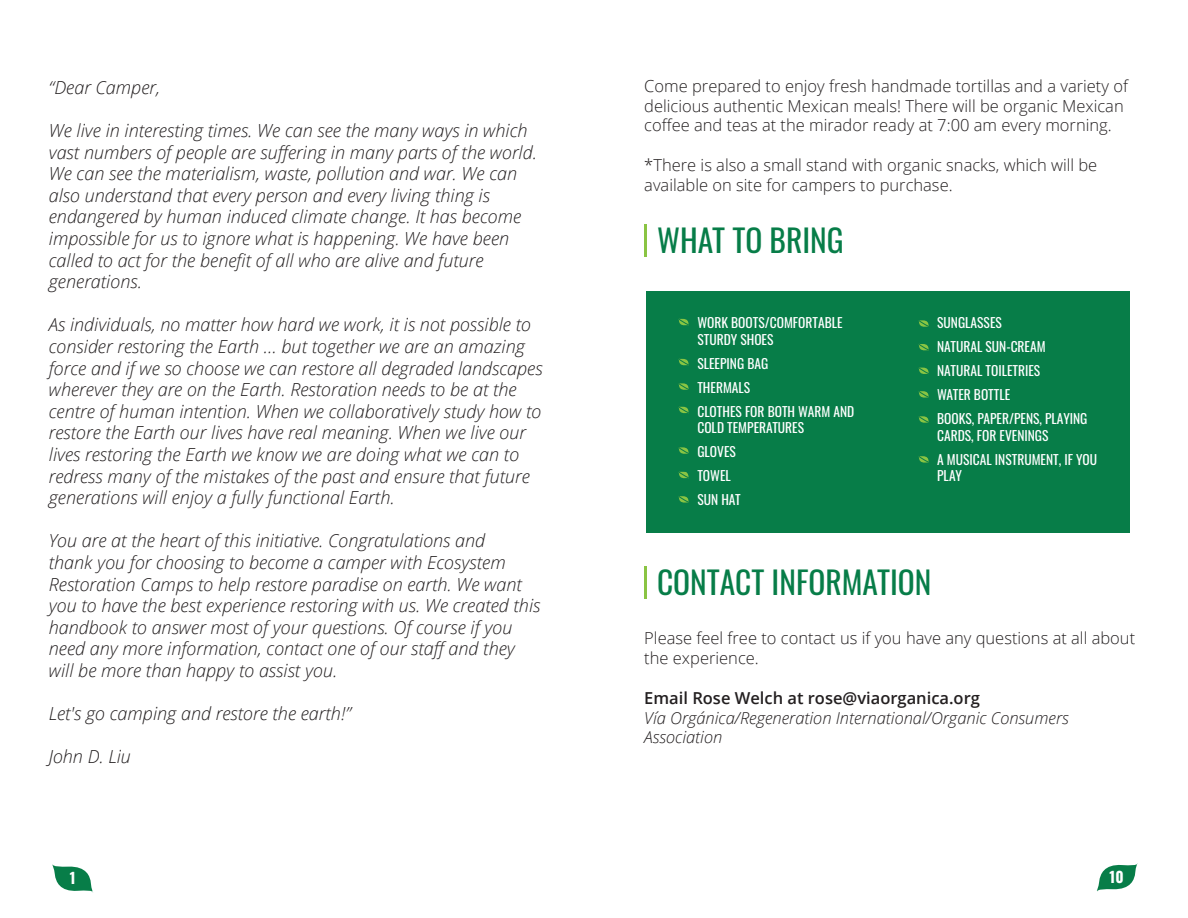
<style>
.page{position:relative;width:1188px;height:918px;background:#fff}
.page>*{position:absolute;margin:0;border:0;box-sizing:border-box;transform-origin:0 0}
.t1{font:31.5px "Oswald";color:#077d48}
.t2{font:italic 300 18px/21.6px "Open Sans";color:#231f20}
.t3{font:300 16.5px/19.8px "Open Sans";color:#231f20}
.t4{font:italic 300 16.5px/19.8px "Open Sans";color:#231f20}
.t5{font:600 16.5px "Open Sans";color:#231f20}
.t6{font:700 15px "Oswald";color:#fff}
.t7{font:13.5px/24px "Oswald";color:#fff}
</style>
<div class="page">
<div style="left:646px;top:291px;width:484px;height:241px;background:#077d48"></div>
<hr style="left:644px;top:224px;width:3px;height:32px;background:#8ac443">
<hr style="left:644px;top:567px;width:3px;height:32px;background:#8ac443">
<svg style="left:678px;top:496px;width:11px;height:7px"></svg>
<svg style="left:678px;top:471px;width:11px;height:8px"></svg>
<svg style="left:678px;top:447px;width:11px;height:7px"></svg>
<svg style="left:678px;top:406px;width:11px;height:8px"></svg>
<svg style="left:678px;top:383px;width:11px;height:7px"></svg>
<svg style="left:918px;top:343px;width:11px;height:8px"></svg>
<svg style="left:918px;top:367px;width:11px;height:7px"></svg>
<svg style="left:918px;top:391px;width:11px;height:7px"></svg>
<svg style="left:918px;top:416px;width:11px;height:7px"></svg>
<svg style="left:918px;top:456px;width:11px;height:7px"></svg>
<svg style="left:918px;top:320px;width:11px;height:7px"></svg>
<svg style="left:678px;top:358px;width:11px;height:8px"></svg>
<svg style="left:678px;top:318px;width:11px;height:8px"></svg>
<svg style="left:1096px;top:863px;width:42px;height:28px"></svg>
<svg style="left:52px;top:864px;width:41px;height:29px"></svg>
<p class="t2" style="left:49px;top:76px;width:113px">“Dear Camper,</p>
<p class="t2" style="left:49px;top:119px;width:490px">We live in interesting times. We can see the many ways in which vast numbers of people are suffering in many parts of the world.<br>We can see the materialism, waste, pollution and war. We can also understand that every person and every living thing is endangered by human induced climate change. It has become impossible for us to ignore what is happening. We have been called to act for the benefit of all who are alive and future generations.</p>
<p class="t2" style="left:49px;top:313px;width:495px">As individuals, no matter how hard we work, it is not possible to consider restoring the Earth … but together we are an amazing force and if we so choose we can restore all degraded landscapes wherever they are on the Earth. Restoration needs to be at the centre of human intention. When we collaboratively study how to restore the Earth our lives have real meaning. When we live our lives restoring the Earth we know we are doing what we can to redress many of the mistakes of the past and ensure that future generations will enjoy a fully functional Earth.</p>
<p class="t2" style="left:49px;top:529px;width:493px">You are at the heart of this initiative. Congratulations and<br>thank you for choosing to become a camper with Ecosystem Restoration Camps to help restore paradise on earth. We want you to have the best experience restoring with us. We created this handbook to answer most of your questions. Of course if you need any more information, contact one of our staff and they will be more than happy to assist you.</p>
<p class="t2" style="left:49px;top:702px;width:304px">Let's go camping and restore the earth!”</p>
<p class="t2" style="left:49px;top:745px;width:84px">John D. Liu</p>
<p class="t3" style="left:644px;top:75px;width:485px">Come prepared to enjoy fresh handmade tortillas and a variety of delicious authentic Mexican meals! There will be organic Mexican coffee and teas at the mirador ready at 7:00 am every morning.</p>
<p class="t3" style="left:644px;top:155px;width:455px">*There is also a small stand with organic snacks, which will be available on site for campers to purchase.</p>
<h1 class="t1" style="left:657px;top:212px;width:188px">WHAT TO BRING</h1>
<p class="t7" style="left:697px;top:313px;width:147px;line-height:16.5px">WORK BOOTS/COMFORTABLE<br>STURDY SHOES</p>
<p class="t7" style="left:697px;top:350px;width:158px">SLEEPING BAG<br>THERMALS<br>CLOTHES FOR BOTH WARM AND</p>
<p class="t7" style="left:697px;top:414px;width:108px">COLD TEMPERATURES<br>GLOVES<br>TOWEL<br>SUN HAT</p>
<p class="t7" style="left:937px;top:309px;width:152px">SUNGLASSES<br>NATURAL SUN-CREAM<br>NATURAL TOILETRIES<br>WATER BOTTLE<br>BOOKS, PAPER/PENS, PLAYING</p>
<p class="t7" style="left:937px;top:422px;width:162px">CARDS, FOR EVENINGS<br>A MUSICAL INSTRUMENT, IF YOU</p>
<p class="t7" style="left:937px;top:462px;width:26px">PLAY</p>
<h1 class="t1" style="left:657px;top:555px;width:276px">CONTACT INFORMATION</h1>
<p class="t3" style="left:644px;top:628px;width:492px">Please feel free to contact us if you have any questions at all about the experience.</p>
<p class="t5" style="left:644px;top:687px;width:337px">Email Rose Welch at rose@viaorganica.org</p>
<p class="t4" style="left:644px;top:707px;width:426px">Vía Orgánica/Regeneration International/Organic Consumers<br>Association</p>
<p class="t6" style="left:70px;top:870px;width:7px">1</p>
<p class="t6" style="left:1109px;top:868px;width:16px">10</p>
</div>
